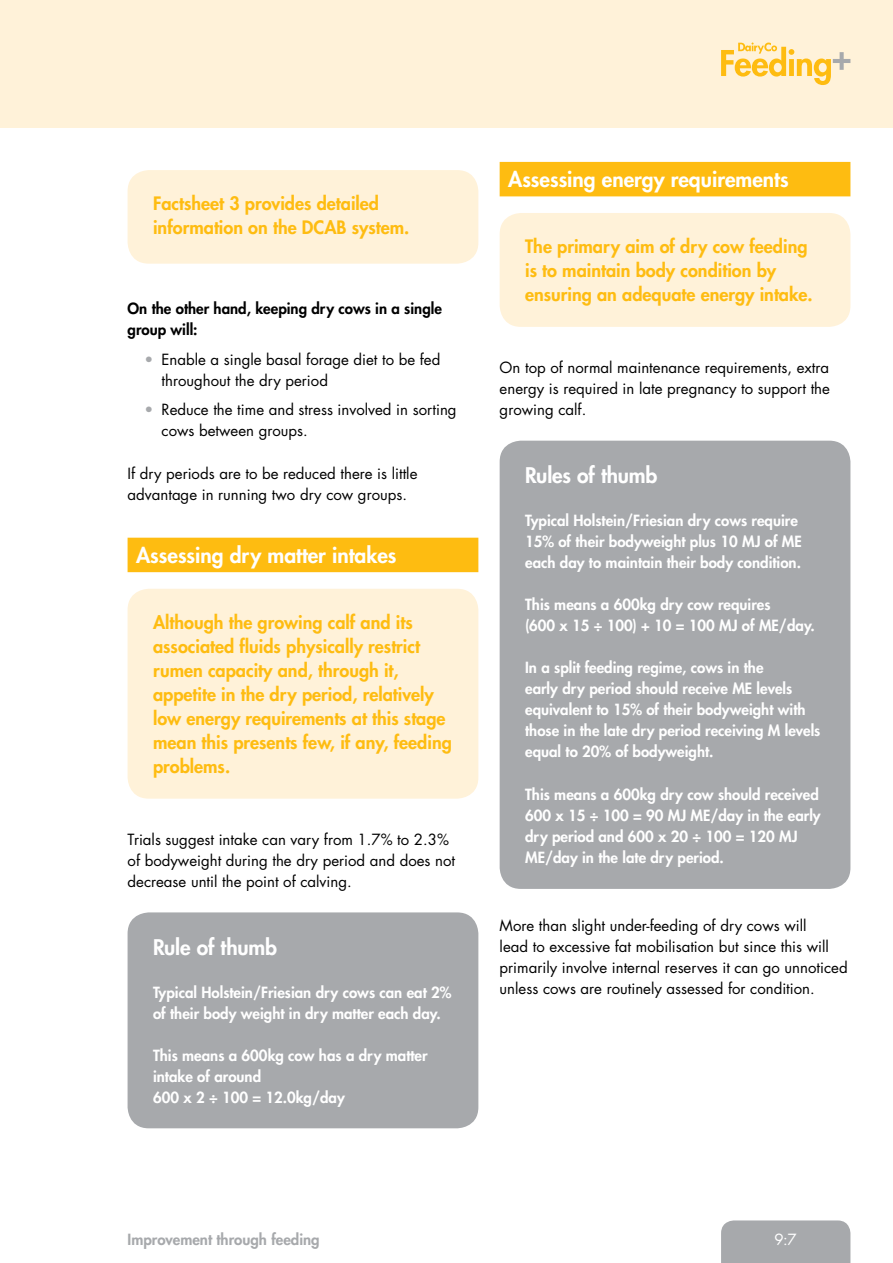
<style>
.page{position:relative;width:893px;height:1263px;background:#fff}
.page>*{position:absolute;margin:0;border:0;box-sizing:border-box;transform-origin:0 0}
.t1{font:800 21px "Futura Std";color:#fff}
.t2{font:800 18px/24px "Futura Std";color:#febc11}
.t3{font:800 15px/21px "Futura Std";color:#fff}
.t4{font:15px/21px "Futura Std";color:#000}
.t5{font:800 15px/21px "Futura Std";color:#000}
.t6{font:800 15px "Futura Std";color:#a7a9ac}
.t7{font:15px "Futura Std";color:#fff}
.s1{color:#a7a9ac}
</style>
<div class="page">
<div style="left:0;top:0;width:893px;height:128px;background:#fff2d9"></div>
<div style="left:721px;top:1220px;width:129px;height:43px;background:#a7a9ac"></div>
<svg style="left:721px;top:43px;width:129px;height:42px"></svg>
<div style="left:128px;top:538px;width:350px;height:34px;background:#febc11"></div>
<div style="left:128px;top:170px;width:350px;height:94px;background:#fff2d9;border-radius:21px"></div>
<div style="left:128px;top:589px;width:350px;height:210px;background:#fff2d9;border-radius:21px"></div>
<div style="left:128px;top:912px;width:350px;height:216px;background:#a7a9ac;border-radius:21px"></div>
<div style="left:500px;top:162px;width:350px;height:34px;background:#febc11"></div>
<div style="left:500px;top:213px;width:350px;height:114px;background:#fff2d9;border-radius:21px"></div>
<div style="left:500px;top:441px;width:350px;height:448px;background:#a7a9ac;border-radius:21px"></div>
<p class="t2" style="left:153px;top:192px;width:258px">Factsheet 3 provides detailed information on the DCAB system.</p>
<p class="t5" style="left:128px;top:298px;width:316px">On the other hand, keeping dry cows in a single group will:</p>
<p class="t4" style="left:162px;top:349px;width:280px;text-indent:-17px"><span class="s1">•</span> Enable a single basal forage diet to be fed throughout the dry period</p>
<p class="t4" style="left:162px;top:400px;width:297px;text-indent:-17px"><span class="s1">•</span> Reduce the time and stress involved in sorting cows between groups.</p>
<p class="t4" style="left:128px;top:463px;width:291px">If dry periods are to be reduced there is little advantage in running two dry cow groups.</p>
<h1 class="t1" style="left:136px;top:542px;width:262px">Assessing dry matter intakes</h1>
<p class="t2" style="left:153px;top:610px;width:300px">Although the growing calf and its associated fluids physically restrict rumen capacity and, through it, appetite in the dry period, relatively low energy requirements at this stage mean this presents few, if any, feeding problems.</p>
<p class="t4" style="left:128px;top:829px;width:329px">Trials suggest intake can vary from 1.7% to 2.3% of bodyweight during the dry period and does not decrease until the point of calving.</p>
<h1 class="t1" style="left:153px;top:934px;width:125px">Rule of thumb</h1>
<p class="t3" style="left:153px;top:981px;width:300px">Typical Holstein/Friesian dry cows can eat 2% of their body weight in dry matter each day.</p>
<p class="t3" style="left:153px;top:1045px;width:276px">This means a 600kg cow has a dry matter intake of around<br>600 x 2 ÷ 100 = 12.0kg/day</p>
<h1 class="t1" style="left:508px;top:166px;width:282px">Assessing energy requirements</h1>
<p class="t2" style="left:525px;top:235px;width:289px">The primary aim of dry cow feeding is to maintain body condition by ensuring an adequate energy intake.</p>
<p class="t4" style="left:500px;top:357px;width:332px;text-align:justify">On top of normal maintenance requirements, extra energy is required in late pregnancy to support the growing calf.</p>
<h1 class="t1" style="left:525px;top:462px;width:134px">Rules of thumb</h1>
<p class="t3" style="left:525px;top:510px;width:278px">Typical Holstein/Friesian dry cows require<br>15% of their bodyweight plus 10 MJ of ME each day to maintain their body condition.</p>
<p class="t3" style="left:525px;top:594px;width:291px">This means a 600kg dry cow requires<br>(600 x 15 ÷ 100) + 10 = 100 MJ of ME/day.</p>
<p class="t3" style="left:525px;top:657px;width:297px">In a split feeding regime, cows in the<br>early dry period should receive ME levels equivalent to 15% of their bodyweight with those in the late dry period receiving M levels equal to 20% of bodyweight.</p>
<p class="t3" style="left:525px;top:783px;width:297px">This means a 600kg dry cow should received 600 x 15 ÷ 100 = 90 MJ ME/day in the early dry period and 600 x 20 ÷ 100 = 120 MJ ME/day in the late dry period.</p>
<p class="t4" style="left:500px;top:915px;width:350px">More than slight under-feeding of dry cows will<br>lead to excessive fat mobilisation but since this will primarily involve internal reserves it can go unnoticed unless cows are routinely assessed for condition.</p>
<p class="t6" style="left:128px;top:1229px;width:194px">Improvement through feeding</p>
<p class="t7" style="left:774px;top:1229px;width:24px">9:7</p>
</div>
